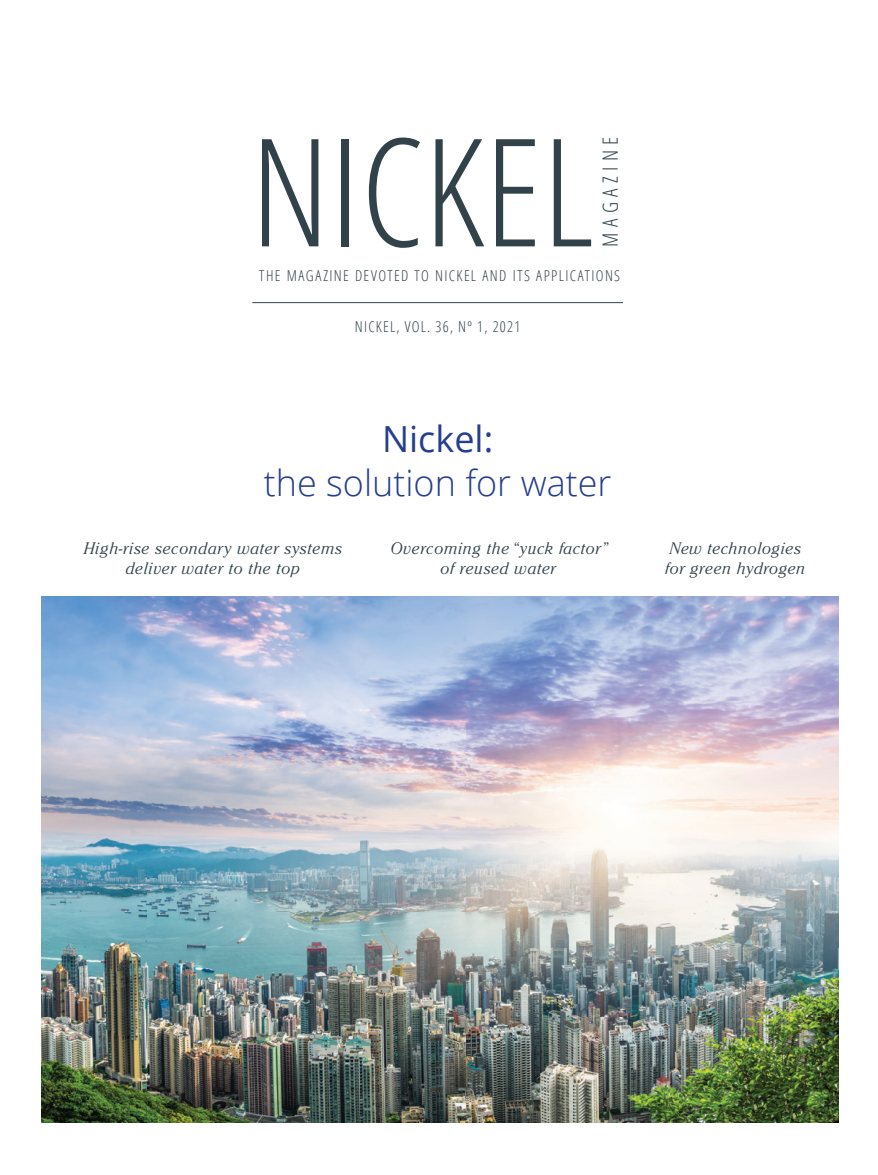
<style>
.page{position:relative;width:878px;height:1175px;background:#fff}
.page>*{position:absolute;margin:0;border:0;box-sizing:border-box;transform-origin:0 0}
.t1{font:300 150px "Open Sans Condensed";color:#32424a}
.t2{font:300 36px "Open Sans";color:#253f8e}
.t3{font:36px "Open Sans";color:#253f8e}
.t4{font:300 21px "Open Sans Condensed";letter-spacing:.26em;color:#32424a}
.t5{font:italic 300 16.5px/19.8px "Cheltenham";letter-spacing:.04em;color:#32424a;text-align:center}
.t6{font:300 15px "Open Sans Condensed";letter-spacing:.085em;color:#32424a}
</style>
<div class="page">
<img style="left:42px;top:596px;width:796px;height:526px">
<hr style="left:252px;top:302px;width:371px;height:1px;background:#32424a">
<h1 class="t1" style="left:250px;top:90px;width:345px">NICKEL</h1>
<p class="t4" style="left:595px;top:247px;width:112px;rotate:-90deg">MAGAZINE</p>
<p class="t6" style="left:259px;top:266px;width:362px">THE MAGAZINE DEVOTED TO NICKEL AND ITS APPLICATIONS</p>
<p class="t6" style="left:355px;top:316px;width:167px">NICKEL, VOL. 36, Nº 1, 2021</p>
<h2 class="t3" style="left:382px;top:414px;width:113px">Nickel:</h2>
<h2 class="t2" style="left:264px;top:458px;width:349px">the solution for water</h2>
<p class="t5" style="left:84px;top:539px;width:260px">High-rise secondary water systems deliver water to the top</p>
<p class="t5" style="left:390px;top:539px;width:219px">Overcoming the “yuck factor” of reused water</p>
<p class="t5" style="left:665px;top:539px;width:141px;text-align:left">New technologies for green hydrogen</p>
</div>
